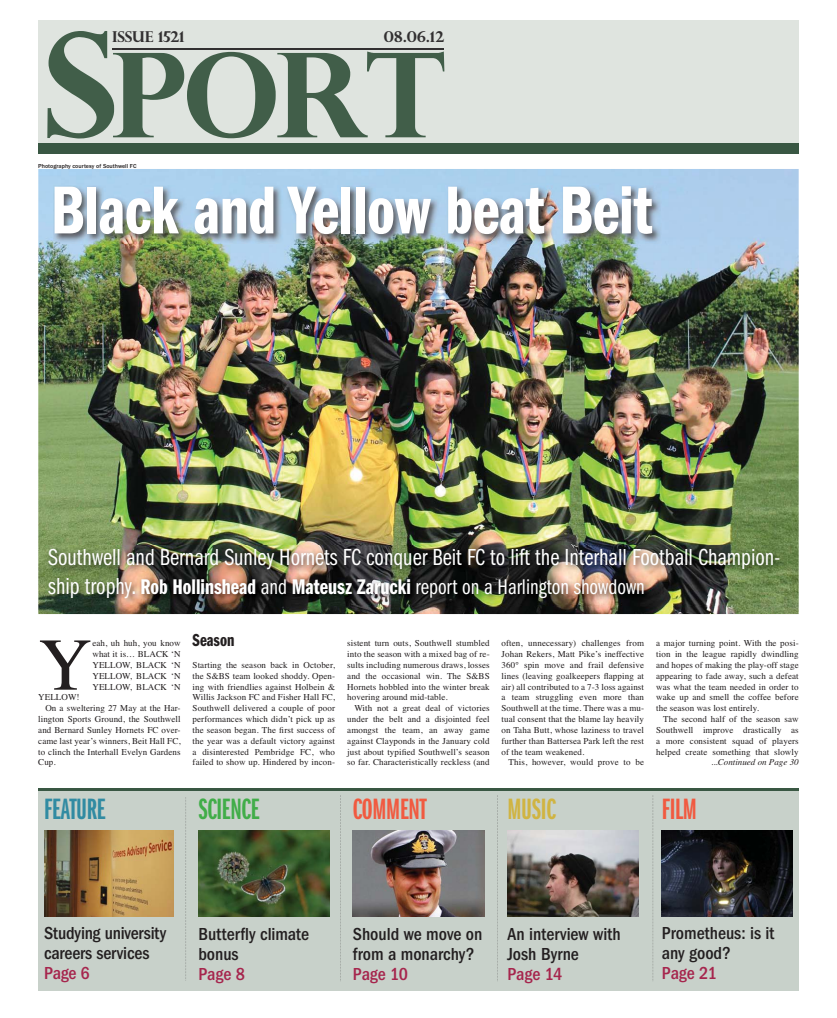
<style>
.page{position:relative;width:837px;height:1018px;background:#fff}
.page>*{position:absolute;margin:0;border:0;box-sizing:border-box;transform-origin:0 0}
.t1{font:117.3px "Title Wave";color:#415e49}
.t2{font:74.3px "Times";color:#231f20}
.t3{font:70px "Franklin Gothic LT Demi Cmpr";color:#fff}
.t4{font:30.5px "Franklin Gothic LT Demi X Cmpr";letter-spacing:-.01em;color:#f15a40}
.t5{font:30.5px "Franklin Gothic LT Demi X Cmpr";letter-spacing:-.01em;color:#41ad49}
.t6{font:30.5px "Franklin Gothic LT Demi X Cmpr";letter-spacing:-.01em;color:#318ba2}
.t7{font:30.5px "Franklin Gothic LT Demi X Cmpr";letter-spacing:-.005em;color:#d0b442}
.t8{font:24px "Franklin Gothic LT Book Cmpr";color:#fff}
.t9{font:22px "Franklin Gothic LT Book Cmpr";color:#fff}
.t10{font:500 condensed 18px/20px "Franklin Gothic LT";letter-spacing:-.005em;color:#231f20}
.t11{font:18px "Franklin Gothic LT Demi Cmpr";color:#231f20}
.t12{font:15px "Title Wave";letter-spacing:-.02em;color:#323031}
.t13{font:9px/10.8px "Times";letter-spacing:.01em;color:#231f20;text-align:justify}
.t14{font:italic 9px "Times";color:#231f20}
.t15{font:500 6px "Franklin Gothic LT";color:#231f20}
.s1{font-size:146px}
.s2{font-size:24px}
.s3{font-family:"Franklin Gothic LT Demi Cmpr"}
.s4{color:#a6254d}
</style>
<div class="page">
<img style="left:38px;top:169px;width:760px;height:445px">
<div style="left:38px;top:20px;width:760px;height:124px;background:#dfe4df"></div>
<div style="left:38px;top:144px;width:760px;height:10px;background:#395743"></div>
<hr style="left:112px;top:48px;width:332px;height:1px;background:#323031">
<div style="left:38px;top:790px;width:760px;height:200px;background:#c8d1ca"></div>
<hr style="left:38px;top:788px;width:760px;height:2px;background:#395743">
<svg style="left:185px;top:797px;width:1px;height:182px"></svg>
<svg style="left:340px;top:795px;width:1px;height:186px"></svg>
<svg style="left:497px;top:795px;width:1px;height:186px"></svg>
<svg style="left:652px;top:795px;width:1px;height:186px"></svg>
<img style="left:45px;top:545px;width:741px;height:60px">
<img style="left:53px;top:185px;width:608px;height:58px">
<img style="left:198px;top:830px;width:131px;height:86px">
<img style="left:353px;top:830px;width:131px;height:86px">
<img style="left:44px;top:830px;width:130px;height:86px">
<img style="left:507px;top:830px;width:131px;height:86px">
<img style="left:661px;top:830px;width:131px;height:86px">
<p class="t1" style="left:43px;top:28px;width:405px"><span class="s1">S</span>PORT</p>
<p class="t12" style="left:112px;top:29px;width:73px">ISSUE 1521</p>
<p class="t12" style="left:384px;top:28px;width:62px">08.06.12</p>
<p class="t15" style="left:38px;top:164px;width:100px">Photography courtesy of Southwell FC</p>
<p class="t3" style="left:51px;top:187px;width:603px">Black and Yellow beat Beit</p>
<p class="t8" style="left:48px;top:549px;width:733px">Southwell and Bernard Sunley Hornets FC conquer Beit FC to lift the Interhall Football Champion-</p>
<p class="t9" style="left:48px;top:579px;width:598px"><span class="s2">ship trophy.</span> <span class="s3">Rob Hollinshead</span> and <span class="s3">Mateusz Zarucki</span> report on a Harlington showdown</p>
<p class="t2" style="left:38px;top:638px;width:55px">Y</p>
<p class="t13" style="left:92px;top:639px;width:90px">eah, uh huh, you know what it is… BLACK ‘N YELLOW, BLACK ‘N YELLOW, BLACK ‘N YELLOW, BLACK ‘N</p>
<p class="t13" style="left:38px;top:693px;width:43px">YELLOW!</p>
<p class="t13" style="left:45px;top:703px;width:137px">On a sweltering 27 May at the Har-</p>
<p class="t13" style="left:38px;top:714px;width:144px">lington Sports Ground, the Southwell</p>
<p class="t13" style="left:38px;top:725px;width:144px">and Bernard Sunley Hornets FC over-</p>
<p class="t13" style="left:38px;top:736px;width:144px">came last year’s winners, Beit Hall FC,</p>
<p class="t13" style="left:38px;top:747px;width:144px">to clinch the Interhall Evelyn Gardens</p>
<p class="t13" style="left:38px;top:757px;width:19px">Cup.</p>
<p class="t11" style="left:192px;top:634px;width:43px">Season</p>
<p class="t13" style="left:192px;top:660px;width:144px">Starting the season back in October, the S&amp;BS team looked shoddy. Open&shy;ing with friendlies against Holbein &amp; Willis Jackson FC and Fisher Hall FC, Southwell delivered a couple of poor performances which didn’t pick up as the season began. The first success of the year was a default victory against a disinterested Pembridge FC, who failed to show up. Hindered by incon-</p>
<p class="t13" style="left:347px;top:639px;width:144px">sistent turn outs, Southwell stumbled</p>
<p class="t13" style="left:347px;top:649px;width:144px">into the season with a mixed bag of re-</p>
<p class="t13" style="left:347px;top:660px;width:144px">sults including numerous draws, losses</p>
<p class="t13" style="left:347px;top:671px;width:144px">and the occasional win. The S&amp;BS</p>
<p class="t13" style="left:347px;top:682px;width:144px">Hornets hobbled into the winter break</p>
<p class="t13" style="left:347px;top:693px;width:102px">hovering around mid-table.</p>
<p class="t13" style="left:354px;top:703px;width:137px">With not a great deal of victories</p>
<p class="t13" style="left:347px;top:714px;width:144px">under the belt and a disjointed feel</p>
<p class="t13" style="left:347px;top:725px;width:144px">amongst the team, an away game</p>
<p class="t13" style="left:347px;top:736px;width:144px">against Clayponds in the January cold</p>
<p class="t13" style="left:347px;top:747px;width:144px">just about typified Southwell’s season</p>
<p class="t13" style="left:347px;top:757px;width:144px">so far. Characteristically reckless (and</p>
<p class="t13" style="left:501px;top:639px;width:144px">often, unnecessary) challenges from</p>
<p class="t13" style="left:501px;top:649px;width:144px">Johan Rekers, Matt Pike’s ineffective</p>
<p class="t13" style="left:501px;top:660px;width:144px">360° spin move and frail defensive</p>
<p class="t13" style="left:501px;top:671px;width:144px">lines (leaving goalkeepers flapping at</p>
<p class="t13" style="left:501px;top:682px;width:144px">air) all contributed to a 7-3 loss against</p>
<p class="t13" style="left:501px;top:693px;width:144px">a team struggling even more than</p>
<p class="t13" style="left:501px;top:703px;width:144px">Southwell at the time. There was a mu-</p>
<p class="t13" style="left:501px;top:714px;width:144px">tual consent that the blame lay heavily</p>
<p class="t13" style="left:501px;top:725px;width:144px">on Taha Butt, whose laziness to travel</p>
<p class="t13" style="left:501px;top:736px;width:144px">further than Battersea Park left the rest</p>
<p class="t13" style="left:501px;top:747px;width:84px">of the team weakened.</p>
<p class="t13" style="left:508px;top:757px;width:137px">This, however, would prove to be</p>
<p class="t14" style="left:710px;top:759px;width:89px">...Continued on Page 30</p>
<p class="t13" style="left:656px;top:639px;width:144px">a major turning point. With the posi-</p>
<p class="t13" style="left:656px;top:649px;width:144px">tion in the league rapidly dwindling</p>
<p class="t13" style="left:656px;top:660px;width:144px">and hopes of making the play-off stage</p>
<p class="t13" style="left:656px;top:671px;width:144px">appearing to fade away, such a defeat</p>
<p class="t13" style="left:656px;top:682px;width:144px">was what the team needed in order to</p>
<p class="t13" style="left:656px;top:693px;width:144px">wake up and smell the coffee before</p>
<p class="t13" style="left:656px;top:703px;width:104px">the season was lost entirely.</p>
<p class="t13" style="left:663px;top:714px;width:137px">The second half of the season saw</p>
<p class="t13" style="left:656px;top:725px;width:144px">Southwell improve drastically as</p>
<p class="t13" style="left:656px;top:736px;width:144px">a more consistent squad of players</p>
<p class="t13" style="left:656px;top:747px;width:144px">helped create something that slowly</p>
<p class="t6" style="left:44px;top:799px;width:63px">FEATURE</p>
<p class="t5" style="left:198px;top:799px;width:63px">SCIENCE</p>
<p class="t4" style="left:353px;top:799px;width:75px">COMMENT</p>
<p class="t7" style="left:507px;top:799px;width:50px">MUSIC</p>
<p class="t4" style="left:661px;top:799px;width:36px">FILM</p>
<p class="t10" style="left:44px;top:925px;width:124px">Studying university careers services<br><span class="s4">Page 6</span></p>
<p class="t10" style="left:198px;top:925px;width:112px">Butterfly climate bonus<br><span class="s4">Page 8</span></p>
<p class="t10" style="left:353px;top:925px;width:131px">Should we move on from a monarchy?<br><span class="s4">Page 10</span></p>
<p class="t10" style="left:507px;top:925px;width:115px">An interview with<br>Josh Byrne<br><span class="s4">Page 14</span></p>
<p class="t10" style="left:661px;top:924px;width:114px">Prometheus: is it any good?<br><span class="s4">Page 21</span></p>
</div>
